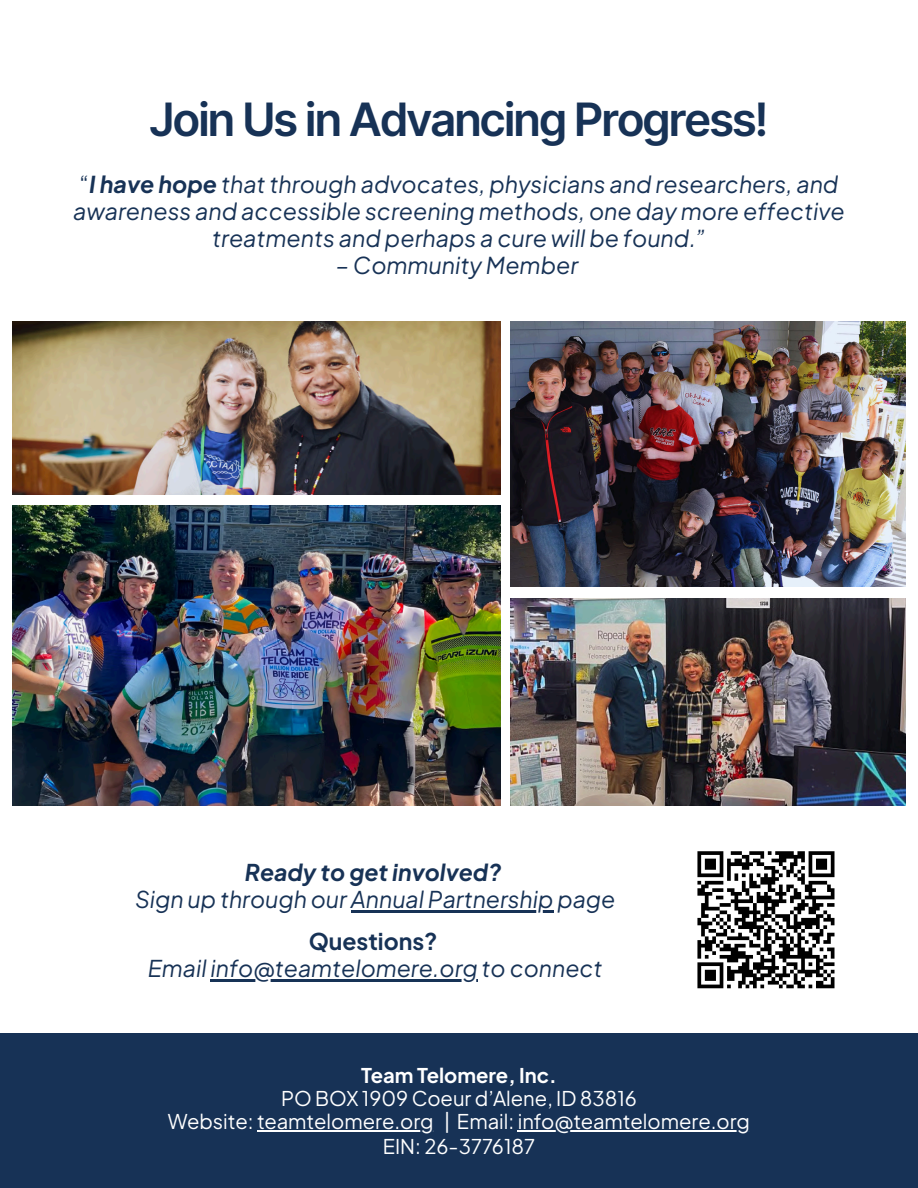
<style>
.page{position:relative;width:918px;height:1188px;background:#fff}
.page>*{position:absolute;margin:0;border:0;box-sizing:border-box;transform-origin:0 0}
.t1{font:600 46.05px "Inter";letter-spacing:-.055em;color:#173256}
.t2{font:italic 23.1px/27px "Plus Jakarta Sans";color:#173256;text-align:center}
.t3{font:20.25px "Plus Jakarta Sans";color:#fff}
.t4{font:700 20.25px "Plus Jakarta Sans";color:#fff}
.s1{font-style:normal}
.s2{font-weight:700}
.s3{font-weight:700;font-style:normal}
</style>
<div class="page">
<div style="left:0;top:1034px;width:918px;height:154px;background:#173256"></div>
<img style="left:13px;top:321px;width:488px;height:174px">
<img style="left:13px;top:505px;width:487px;height:301px">
<img style="left:510px;top:598px;width:395px;height:208px">
<img style="left:510px;top:321px;width:395px;height:266px">
<svg style="left:697px;top:851px;width:138px;height:138px"></svg>
<hr style="left:257px;top:1130px;width:177px;height:2px;background:#fff">
<hr style="left:518px;top:1130px;width:232px;height:2px;background:#fff">
<hr style="left:351px;top:910px;width:203px;height:2px;background:#173256">
<hr style="left:211px;top:979px;width:267px;height:2px;background:#173256">
<p class="t1" style="left:149px;top:91px;width:621px">Join Us in Advancing Progress!</p>
<p class="t2" style="left:73px;top:170px;width:773px"><span class="s1">“</span><span class="s2">I have hope</span> that through advocates, physicians and researchers, and awareness and accessible screening methods, one day more effective treatments and perhaps a cure will be found.”</p>
<p class="t2" style="left:336px;top:251px;width:244px">– Community Member</p>
<p class="t2" style="left:135px;top:858px;width:482px"><span class="s2">Ready to get involved?<br></span>Sign up through our Annual Partnership page</p>
<h3 class="t2" style="left:148px;top:927px;width:456px"><span class="s3">Questions?<br></span>Email info@teamtelomere.org to connect</h3>
<h2 class="t4" style="left:361px;top:1062px;width:197px">Team Telomere, Inc.</h2>
<h2 class="t3" style="left:281px;top:1085px;width:357px">PO BOX 1909 Coeur d’Alene, ID 83816</h2>
<p class="t3" style="left:168px;top:1108px;width:584px">Website: teamtelomere.org | Email: info@teamtelomere.org</p>
<p class="t3" style="left:383px;top:1133px;width:154px">EIN: 26-3776187</p>
</div>
